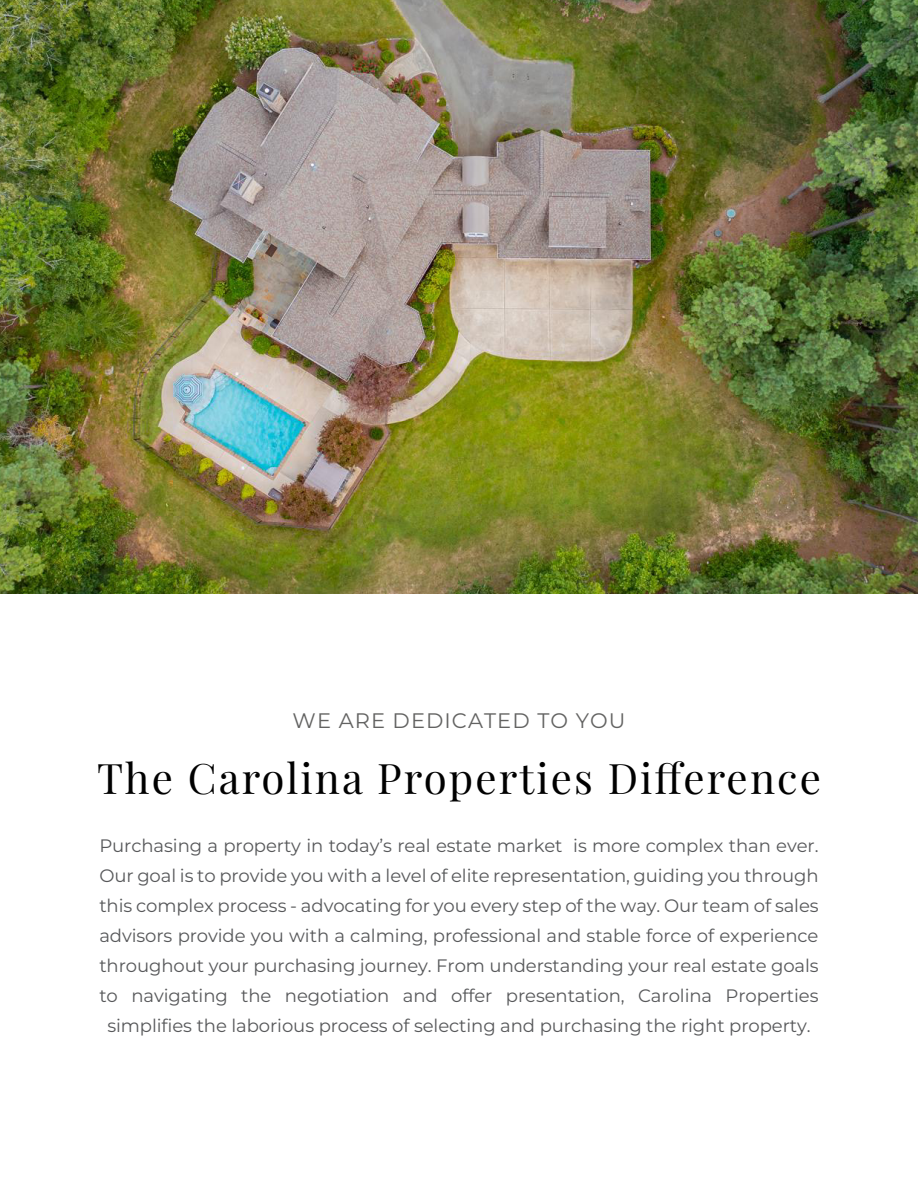
<style>
.page{position:relative;width:918px;height:1188px;background:#fff}
.page>*{position:absolute;margin:0;border:0;box-sizing:border-box;transform-origin:0 0}
.t1{font:42px "Playfair Display";letter-spacing:.05em;color:#000}
.t2{font:100 21px "Montserrat";letter-spacing:.05em;color:#636362}
.t3{font:100 18px/30px "Montserrat";letter-spacing:-.005em;color:#58595b;text-align:center}
</style>
<div class="page">
<img style="left:0;top:0;width:918px;height:593px">
<p class="t2" style="left:293px;top:707px;width:334px">WE ARE DEDICATED TO YOU</p>
<h1 class="t1" style="left:97px;top:745px;width:725px">The Carolina Properties Difference</h1>
<p class="t3" style="left:99px;top:831px;width:721px">Purchasing a property in today’s real estate market is more complex than ever.<br>Our goal is to provide you with a level of elite representation, guiding you through this complex process - advocating for you every step of the way. Our team of sales advisors provide you with a calming, professional and stable force of experience throughout your purchasing journey. From understanding your real estate goals to navigating the negotiation and offer presentation, Carolina Properties simplifies the laborious process of selecting and purchasing the right property.</p>
</div>
